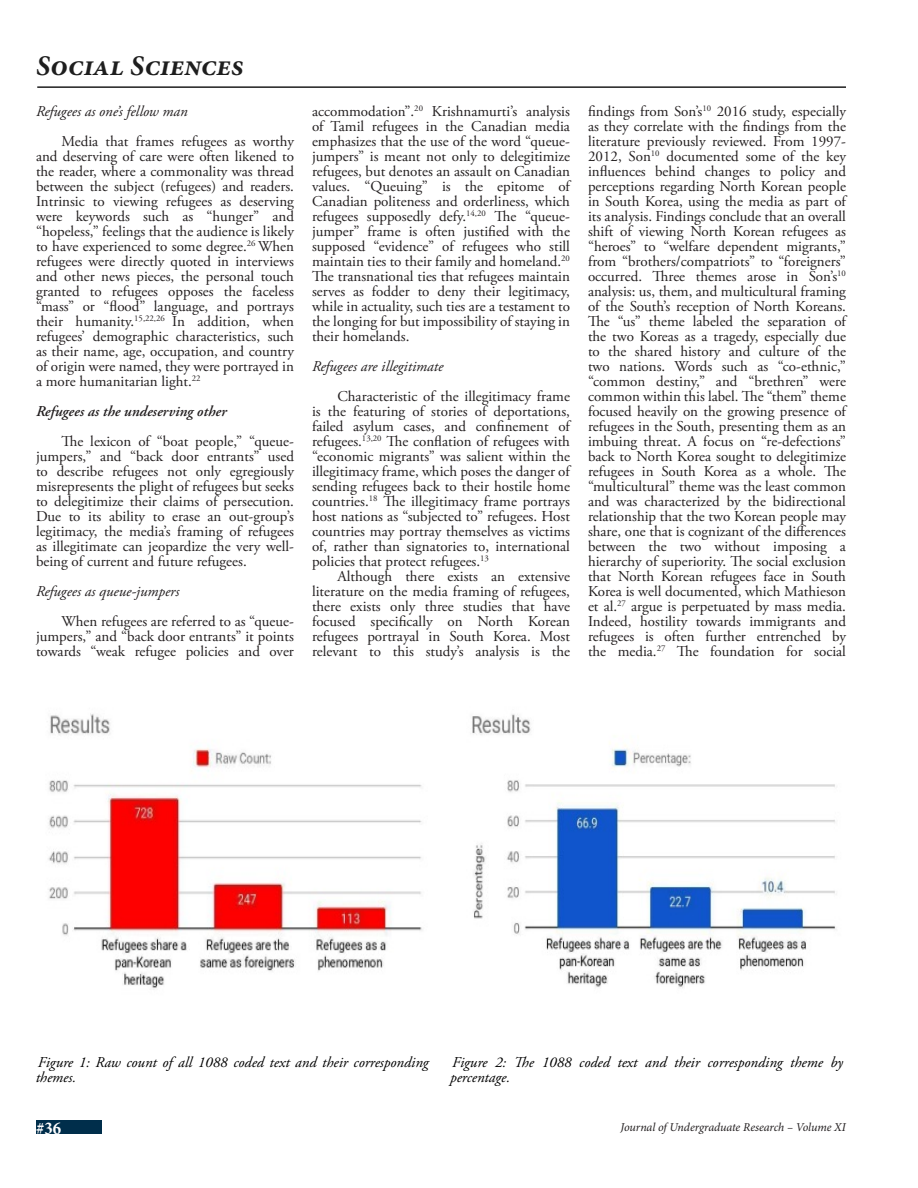
<style>
.page{position:relative;width:918px;height:1188px;background:#fff}
.page>*{position:absolute;margin:0;border:0;box-sizing:border-box;transform-origin:0 0}
.Company_Name{font:italic 700 28.5px "Minion Pro";color:#1e1e1e}
.Company_Name-2{font:700 condensed 18px "Minion Pro";color:#fff}
.BodyTest{font:15px/15px "Adobe Garamond Pro";color:#231f20;text-align:justify}
.SubHeader{font:italic 15px/15px "Adobe Garamond Pro";color:#000}
.BodyTest-2{font:italic 15px "Adobe Garamond Pro";color:#231f20}
.BodyTest-3{font:italic 600 15px "Adobe Garamond Pro";color:#231f20}
.Company_Name-3{font:italic 12px "Minion Pro";letter-spacing:-.01em;color:#231f20}
</style>
<div class="page">
<hr style="left:37px;top:86px;width:809px;height:2px;background:#1e1e1e">
<img style="left:472px;top:714px;width:365px;height:274px">
<img style="left:48px;top:713px;width:374px;height:277px">
<div style="left:36px;top:1121px;width:65px;height:13px;background:#002e4b"></div>
<p class="Company_Name" style="left:36px;top:45px;width:209px">Social Sciences</p>
<p class="BodyTest-2" style="left:36px;top:102px;width:153px">Refugees as one’s fellow man</p>
<p class="BodyTest" style="left:36px;top:134px;width:260px;text-indent:25px">Media that frames refugees as worthy and deserving of care were often likened to the reader, where a commonality was thread between the subject (refugees) and readers.<br>Intrinsic to viewing refugees as deserving were keywords such as “hunger” and “hopeless,” feelings that the audience is likely to have experienced to some degree.<sup>26</sup> When refugees were directly quoted in interviews and other news pieces, the personal touch granted to refugees opposes the faceless “mass” or “flood” language, and portrays their humanity.<sup>15,22,26</sup> In addition, when refugees’ demographic characteristics, such as their name, age, occupation, and country of origin were named, they were portrayed in a more humanitarian light.<sup>22</sup></p>
<p class="BodyTest-3" style="left:36px;top:402px;width:192px">Refugees as the undeserving other</p>
<p class="BodyTest" style="left:36px;top:434px;width:260px;text-indent:25px">The lexicon of “boat people,” “queue&shy;jumpers,” and “back door entrants” used to describe refugees not only egregiously misrepresents the plight of refugees but seeks to delegitimize their claims of persecution.<br>Due to its ability to erase an out-group’s legitimacy, the media’s framing of refugees as illegitimate can jeopardize the very well&shy;being of current and future refugees.</p>
<p class="BodyTest-2" style="left:36px;top:582px;width:145px">Refugees as queue-jumpers</p>
<p class="BodyTest" style="left:36px;top:614px;width:260px;text-indent:25px">When refugees are referred to as “queue&shy;jumpers,” and “back door entrants” it points towards “weak refugee policies and over</p>
<p class="BodyTest" style="left:312px;top:104px;width:260px">accommodation”.<sup>20</sup> Krishnamurti’s analysis of Tamil refugees in the Canadian media emphasizes that the use of the word “queue&shy;jumpers” is meant not only to delegitimize refugees, but denotes an assault on Canadian values. “Queuing” is the epitome of Canadian politeness and orderliness, which refugees supposedly defy.<sup>14,20</sup> The “queue&shy;jumper” frame is often justified with the supposed “evidence” of refugees who still maintain ties to their family and homeland.<sup>20<br></sup>The transnational ties that refugees maintain serves as fodder to deny their legitimacy, while in actuality, such ties are a testament to the longing for but impossibility of staying in their homelands.</p>
<p class="BodyTest-2" style="left:312px;top:357px;width:133px">Refugees are illegitimate</p>
<p class="BodyTest" style="left:312px;top:389px;width:260px;text-indent:25px">Characteristic of the illegitimacy frame is the featuring of stories of deportations, failed asylum cases, and confinement of refugees.<sup>13,20</sup> The conflation of refugees with “economic migrants” was salient within the illegitimacy frame, which poses the danger of sending refugees back to their hostile home countries.<sup>18</sup> The illegitimacy frame portrays host nations as “subjected to” refugees. Host countries may portray themselves as victims of, rather than signatories to, international policies that protect refugees.<sup>13</sup></p>
<p class="BodyTest" style="left:312px;top:569px;width:260px;text-indent:25px">Although there exists an extensive literature on the media framing of refugees, there exists only three studies that have focused specifically on North Korean refugees portrayal in South Korea. Most relevant to this study’s analysis is the</p>
<p class="BodyTest" style="left:588px;top:104px;width:260px">findings from Son’s<sup>10</sup> 2016 study, especially as they correlate with the findings from the literature previously reviewed. From 1997- 2012, Son<sup>10</sup> documented some of the key influences behind changes to policy and perceptions regarding North Korean people in South Korea, using the media as part of its analysis. Findings conclude that an overall shift of viewing North Korean refugees as “heroes” to “welfare dependent migrants,” from “brothers/compatriots” to “foreigners” occurred. Three themes arose in Son’s<sup>10 </sup>analysis: us, them, and multicultural framing of the South’s reception of North Koreans.<br>The “us” theme labeled the separation of the two Koreas as a tragedy, especially due to the shared history and culture of the two nations. Words such as “co-ethnic,” “common destiny,” and “brethren” were common within this label. The “them” theme focused heavily on the growing presence of refugees in the South, presenting them as an imbuing threat. A focus on “re-defections” back to North Korea sought to delegitimize refugees in South Korea as a whole. The “multicultural” theme was the least common and was characterized by the bidirectional relationship that the two Korean people may share, one that is cognizant of the differences between the two without imposing a hierarchy of superiority. The social exclusion that North Korean refugees face in South Korea is well documented, which Mathieson et al.<sup>27</sup> argue is perpetuated by mass media.<br>Indeed, hostility towards immigrants and refugees is often further entrenched by the media.<sup>27</sup> The foundation for social</p>
<p class="SubHeader" style="left:36px;top:1055px;width:394px">Figure 1: Raw count of all 1088 coded text and their corresponding themes.</p>
<p class="SubHeader" style="left:450px;top:1055px;width:395px">Figure 2: The 1088 coded text and their corresponding theme by percentage.</p>
<p class="Company_Name-2" style="left:36px;top:1116px;width:27px">#36</p>
<p class="Company_Name-3" style="left:621px;top:1119px;width:227px">Journal of Undergraduate Research – Volume XI</p>
</div>
